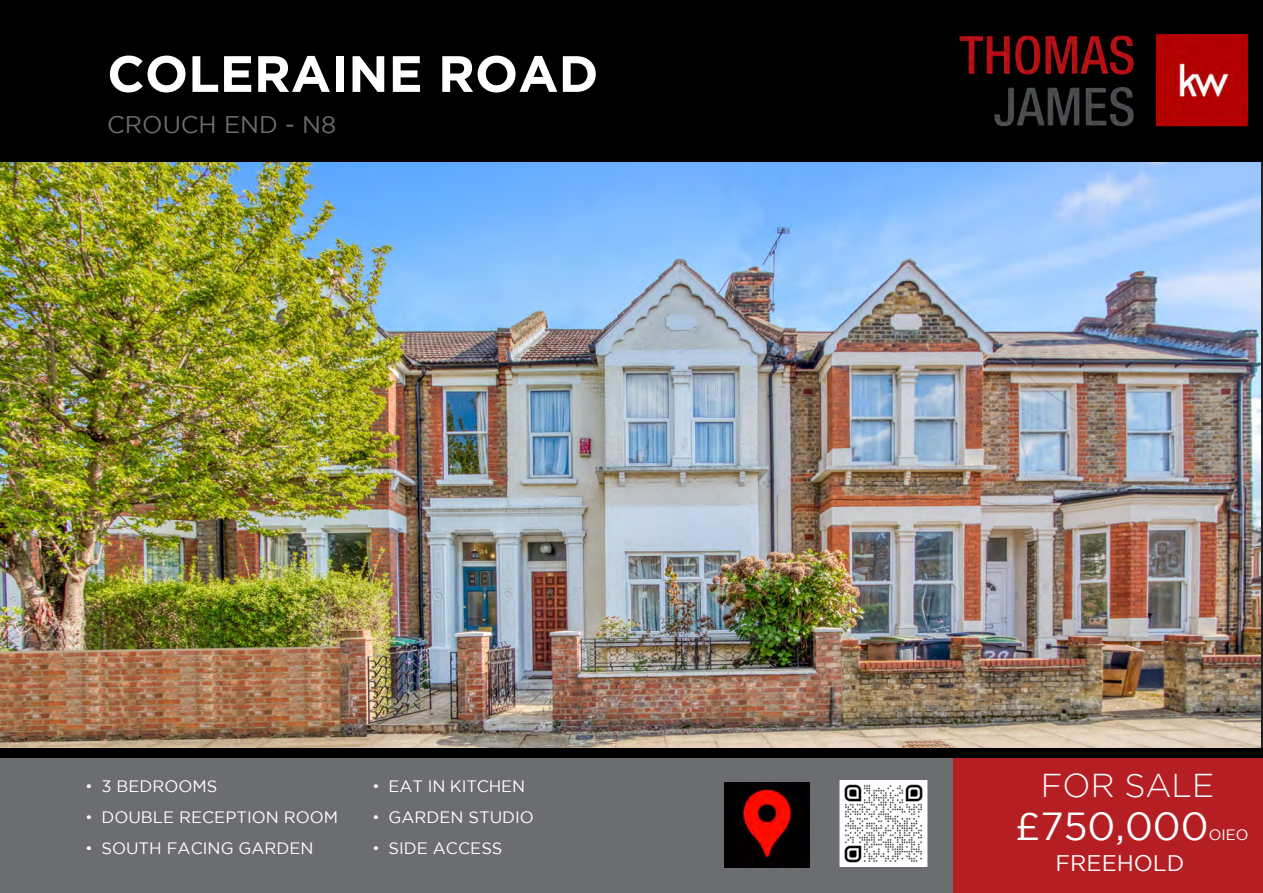
<style>
.page{position:relative;width:1263px;height:893px;background:#fff}
.page>*{position:absolute;margin:0;border:0;box-sizing:border-box;transform-origin:0 0}
.Subtitle-_Left_Align{font:700 51px "Gotham";color:#fff}
.Subtitle-_Left_Align-2{font:39px "Gotham";color:#fff}
.Subtitle-_Left_Align-3{font:300 33px "Gotham";color:#fff}
.Subtitle-_Left_Align-4{font:24px "Gotham";color:#6c6d70}
.Subtitle-_Left_Align-5{font:22.5px "Gotham";color:#fff}
.Subtitle-_Left_Align-6{font:16.5px "Gotham";color:#fff}
.Subtitle-_Left_Align-7{font:15px "Gotham";color:#fff}
.s1{font-weight:300}
</style>
<div class="page">
<img style="left:0;top:162px;width:1260px;height:586px">
<div style="left:0;top:748px;width:1263px;height:145px;background:#000"></div>
<div style="left:0;top:0;width:1263px;height:162px;background:#000"></div>
<div style="left:952px;top:758px;width:311px;height:135px;background:#b51f23"></div>
<div style="left:0;top:758px;width:952px;height:135px;background:#6c6d70"></div>
<img style="left:724px;top:782px;width:86px;height:85px">
<div style="left:839px;top:780px;width:88px;height:87px;border:2px solid #fff"></div>
<img style="left:841px;top:781px;width:85px;height:85px">
<img style="left:959px;top:34px;width:290px;height:93px">
<p class="Subtitle-_Left_Align" style="left:107px;top:44px;width:493px">COLERAINE ROAD</p>
<p class="Subtitle-_Left_Align-4" style="left:107px;top:112px;width:230px">CROUCH END - N8</p>
<p class="Subtitle-_Left_Align-6" style="left:85px;top:777px;width:134px"><span class="s1">•</span> 3 BEDROOMS</p>
<p class="Subtitle-_Left_Align-6" style="left:85px;top:808px;width:255px"><span class="s1">•</span> DOUBLE RECEPTION ROOM</p>
<p class="Subtitle-_Left_Align-6" style="left:85px;top:839px;width:230px"><span class="s1">•</span> SOUTH FACING GARDEN</p>
<p class="Subtitle-_Left_Align-6" style="left:372px;top:777px;width:155px"><span class="s1">•</span> EAT IN KITCHEN</p>
<p class="Subtitle-_Left_Align-6" style="left:372px;top:808px;width:163px"><span class="s1">•</span> GARDEN STUDIO</p>
<p class="Subtitle-_Left_Align-6" style="left:372px;top:839px;width:132px"><span class="s1">•</span> SIDE ACCESS</p>
<p class="Subtitle-_Left_Align-3" style="left:1041px;top:767px;width:175px">FOR SALE</p>
<p class="Subtitle-_Left_Align-2" style="left:1015px;top:805px;width:195px">£750,000</p>
<p class="Subtitle-_Left_Align-7" style="left:1209px;top:826px;width:41px">OIEO</p>
<p class="Subtitle-_Left_Align-5" style="left:1055px;top:850px;width:130px">FREEHOLD</p>
</div>
